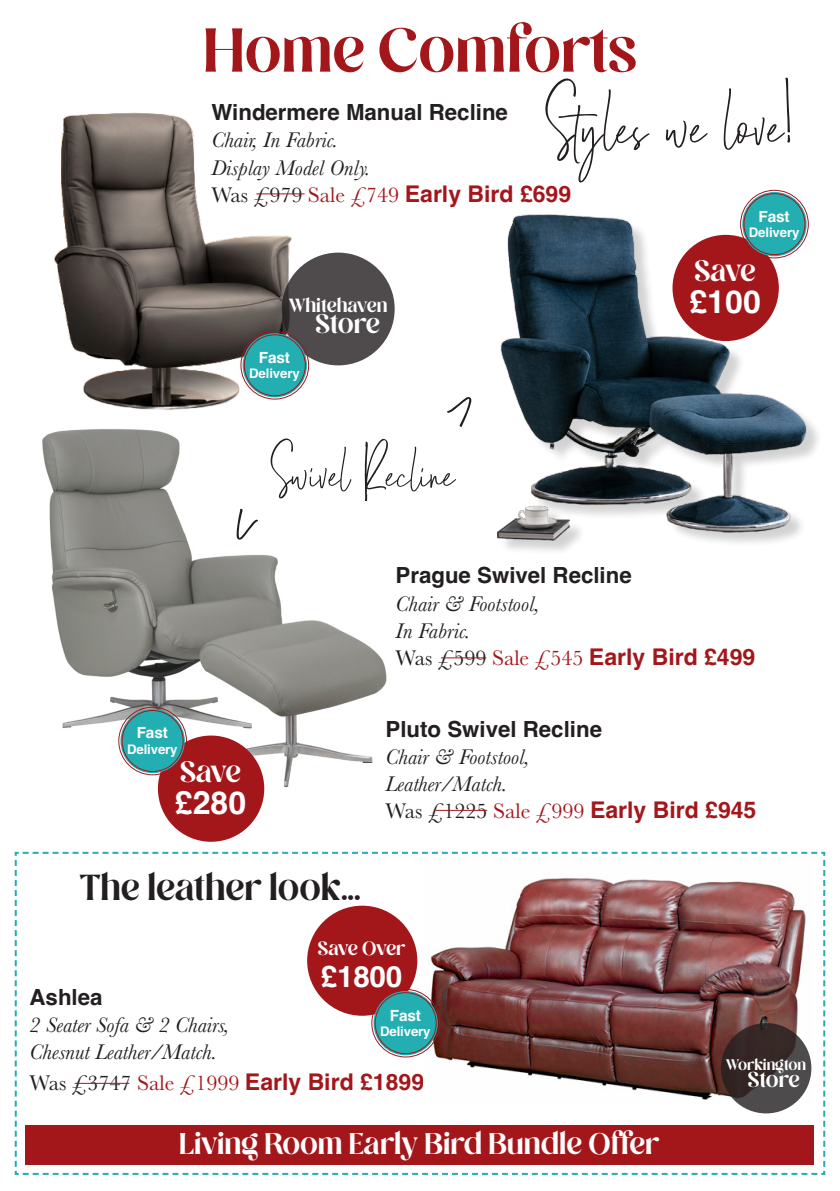
<style>
.page{position:relative;width:840px;height:1191px;background:#fff}
.page>*{position:absolute;margin:0;border:0;box-sizing:border-box;transform-origin:0 0}
.t1{font:87.8px "Goldenside";color:#231f20}
.t2{font:68.4px "Megan Demo Font";color:#a3171b}
.t3{font:63.8px "Goldenside";color:#231f20}
.t4{font:40px "Megan Demo Font";color:#231f20}
.t5{font:33px "Megan Demo Font";color:#fff}
.t6{font:32.6px "Megan Demo Font";letter-spacing:-.03em;color:#fff}
.t7{font:700 32px "Helvetica";color:#fff}
.t8{font:29.8px "Megan Demo Font";letter-spacing:-.02em;color:#fff}
.t9{font:700 29.8px "Helvetica";color:#fff}
.t10{font:23.8px "Megan Demo Font";letter-spacing:-.02em;color:#fff}
.t11{font:700 23px "Helvetica";color:#a3171b}
.t12{font:700 22.2px "Helvetica";color:#231f20}
.t13{font:italic 22px "Baskerville";color:#231f20}
.t14{font:21.4px "Megan Demo Font";letter-spacing:-.015em;color:#fff}
.t15{font:21px "Megan Demo Font";color:#fff}
.t16{font:17px "Megan Demo Font";color:#fff}
.t17{font:700 15.4px "Helvetica";letter-spacing:-.01em;color:#fff}
.t18{font:700 13.2px "Helvetica";letter-spacing:-.01em;color:#fff}
.s1{font-family:"Baskerville";font-weight:400;font-size:22px;color:#231f20}
.s2{font-family:"Baskerville";font-weight:400;font-size:22px}
</style>
<div class="page">
<img style="left:42px;top:447px;width:345px;height:353px">
<img style="left:42px;top:112px;width:257px;height:335px">
<img style="left:497px;top:203px;width:321px;height:348px">
<hr style="left:440px;top:657px;width:46px;height:1px;background:#a3171b">
<hr style="left:435px;top:810px;width:52px;height:1px;background:#a3171b">
<div style="left:281px;top:253px;width:113px;height:112px;background:#4f4b4c;border-radius:50%"></div>
<hr style="left:256px;top:193px;width:48px;height:1px;background:#a3171b">
<div style="left:242px;top:333px;width:65px;height:64px;background:#23aeb2;border-radius:50%"></div>
<div style="left:240px;top:331px;width:69px;height:68px;border:1px solid #a3171b;border-radius:50%"></div>
<div style="left:244px;top:334px;width:61px;height:62px;border:1px solid #a3171b;border-radius:50%"></div>
<div style="left:672px;top:235px;width:106px;height:106px;background:#a3171b;border-radius:50%"></div>
<div style="left:741px;top:192px;width:65px;height:64px;background:#23aeb2;border-radius:50%"></div>
<div style="left:739px;top:190px;width:69px;height:68px;border:1px solid #a3171b;border-radius:50%"></div>
<div style="left:743px;top:193px;width:61px;height:62px;border:1px solid #a3171b;border-radius:50%"></div>
<div style="left:158px;top:735px;width:106px;height:106px;background:#a3171b;border-radius:50%"></div>
<div style="left:120px;top:709px;width:65px;height:64px;background:#23aeb2;border-radius:50%"></div>
<div style="left:118px;top:707px;width:69px;height:68px;border:1px solid #a3171b;border-radius:50%"></div>
<div style="left:122px;top:710px;width:61px;height:62px;border:1px solid #a3171b;border-radius:50%"></div>
<svg style="left:14px;top:851px;width:811px;height:324px"></svg>
<div style="left:25px;top:1125px;width:788px;height:40px;background:#a3171b"></div>
<div style="left:307px;top:905px;width:110px;height:110px;background:#a3171b;border-radius:50%"></div>
<div style="left:373px;top:991px;width:64px;height:64px;background:#23aeb2;border-radius:50%"></div>
<div style="left:371px;top:989px;width:68px;height:68px;border:1px solid #a3171b;border-radius:50%"></div>
<div style="left:374px;top:992px;width:62px;height:62px;border:1px solid #a3171b;border-radius:50%"></div>
<svg style="left:224px;top:507px;width:34px;height:35px"></svg>
<p class="t2" style="left:203px;top:22px;width:435px">Home Comforts</p>
<p class="t1" style="left:543px;top:60px;width:251px">Styles we love!</p>
<p class="t12" style="left:211px;top:99px;width:298px">Windermere Manual Recline</p>
<p class="t13" style="left:211px;top:126px;width:128px">Chair, In Fabric.</p>
<p class="t13" style="left:211px;top:153px;width:160px">Display Model Only.</p>
<p class="t11" style="left:211px;top:180px;width:361px"><span class="s1">Was £979</span> <span class="s2">Sale £749</span> Early Bird £699</p>
<p class="t15" style="left:289px;top:296px;width:100px">Whitehaven</p>
<p class="t8" style="left:315px;top:311px;width:66px">Store</p>
<p class="t17" style="left:259px;top:348px;width:33px">Fast</p>
<p class="t18" style="left:249px;top:365px;width:52px">Delivery</p>
<p class="t3" style="left:269px;top:426px;width:187px">Swivel Recline</p>
<p class="t17" style="left:758px;top:207px;width:33px">Fast</p>
<p class="t18" style="left:748px;top:224px;width:52px">Delivery</p>
<p class="t6" style="left:694px;top:258px;width:63px">Save</p>
<p class="t7" style="left:689px;top:282px;width:73px">£100</p>
<p class="t17" style="left:137px;top:723px;width:33px">Fast</p>
<p class="t18" style="left:127px;top:741px;width:52px">Delivery</p>
<p class="t6" style="left:180px;top:758px;width:63px">Save</p>
<p class="t7" style="left:175px;top:783px;width:73px">£280</p>
<p class="t4" style="left:80px;top:870px;width:282px">The leather look...</p>
<p class="t12" style="left:395px;top:562px;width:237px">Prague Swivel Recline</p>
<p class="t13" style="left:395px;top:589px;width:145px">Chair &amp; Footstool,</p>
<p class="t13" style="left:395px;top:616px;width:76px">In Fabric.</p>
<p class="t11" style="left:395px;top:643px;width:361px"><span class="s1">Was £599</span> <span class="s2">Sale £545</span> Early Bird £499</p>
<p class="t12" style="left:385px;top:715px;width:218px">Pluto Swivel Recline</p>
<p class="t13" style="left:385px;top:742px;width:145px">Chair &amp; Footstool,</p>
<p class="t13" style="left:385px;top:769px;width:123px">Leather/Match.</p>
<p class="t11" style="left:385px;top:796px;width:372px"><span class="s1">Was £1225</span> <span class="s2">Sale £999</span> Early Bird £945</p>
<p class="t14" style="left:318px;top:939px;width:89px">Save Over</p>
<p class="t9" style="left:321px;top:958px;width:83px">£1800</p>
<p class="t17" style="left:389px;top:1005px;width:33px">Fast</p>
<p class="t18" style="left:380px;top:1023px;width:52px">Delivery</p>
<p class="t12" style="left:30px;top:983px;width:74px">Ashlea</p>
<p class="t13" style="left:30px;top:1010px;width:201px">2 Seater Sofa &amp; 2 Chairs,</p>
<p class="t13" style="left:30px;top:1037px;width:189px">Chesnut Leather/Match.</p>
<p class="t11" style="left:30px;top:1067px;width:396px"><span class="s1">Was £3747</span> <span class="s2">Sale £1999</span> Early Bird £1899</p>
<p class="t5" style="left:179px;top:1130px;width:481px">Living Room Early Bird Bundle Offer</p>
<p class="t16" style="left:725px;top:1058px;width:81px">Workington</p>
<p class="t10" style="left:747px;top:1070px;width:53px">Store</p>
</div>
